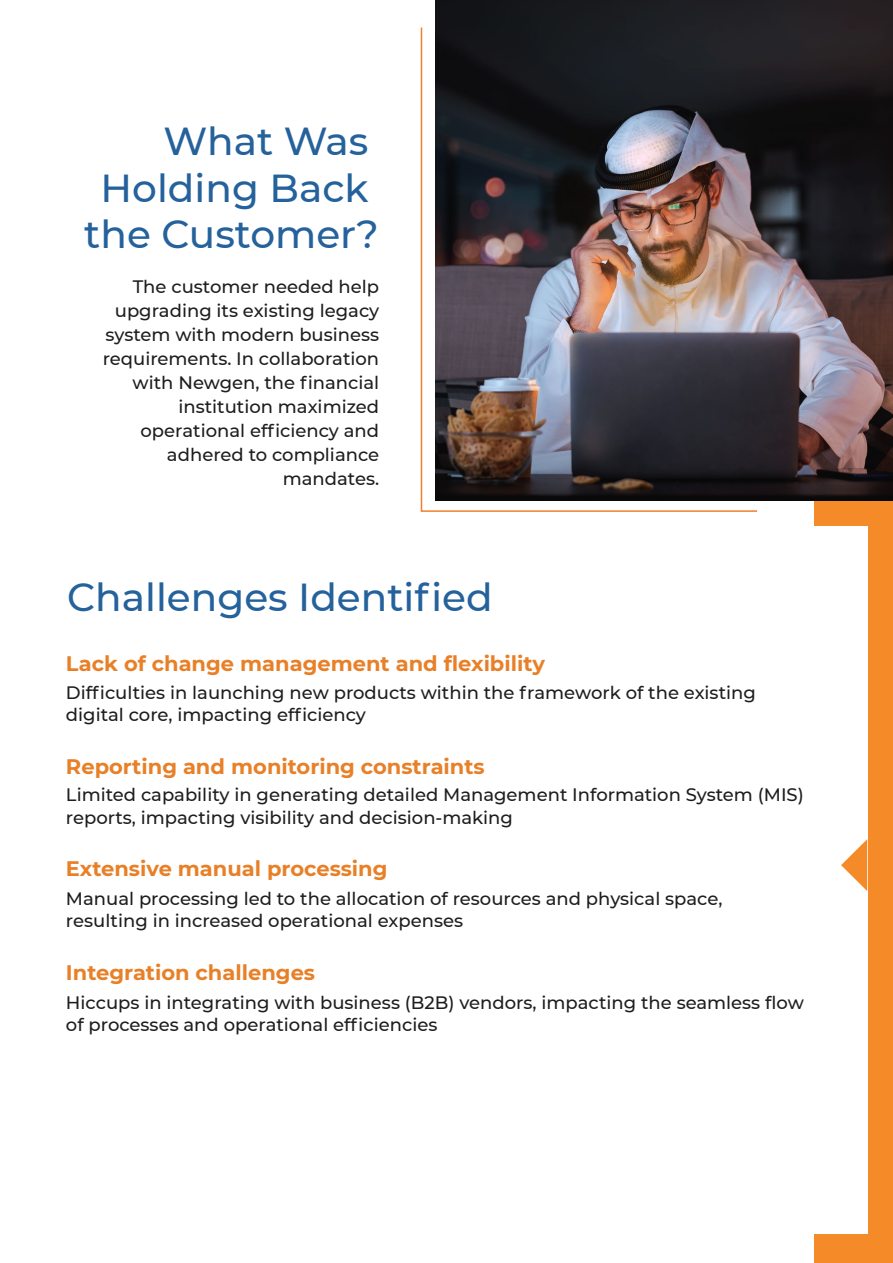
<style>
.page{position:relative;width:893px;height:1263px;background:#fff}
.page>*{position:absolute;margin:0;border:0;box-sizing:border-box;transform-origin:0 0}
.t1{font:500 39px/46.8px "Montserrat";color:#25629c;text-align:right}
.t2{font:700 21px "Montserrat";color:#e88028}
.t3{font:500 18px/24px "Montserrat";color:#1e1e1e}
</style>
<div class="page">
<div style="left:814px;top:499px;width:79px;height:764px;background:#f58a28"></div>
<div style="left:4px;top:526px;width:863px;height:707px;background:#fff"></div>
<svg style="left:841px;top:839px;width:26px;height:52px"></svg>
<svg style="left:420px;top:27px;width:339px;height:485px"></svg>
<img style="left:435px;top:1px;width:458px;height:499px">
<h1 class="t1" style="left:84px;top:116px;width:296px">What Was<br>Holding Back the Customer?</h1>
<p class="t3" style="left:103px;top:274px;width:278px;text-align:right">The customer needed help upgrading its existing legacy system with modern business requirements. In collaboration with Newgen, the financial institution maximized operational efficiency and adhered to compliance mandates.</p>
<h1 class="t1" style="left:67px;top:572px;width:427px">Challenges Identified</h1>
<p class="t2" style="left:66px;top:648px;width:480px">Lack of change management and flexibility</p>
<p class="t3" style="left:66px;top:681px;width:691px;line-height:22.5px">Difficulties in launching new products within the framework of the existing digital core, impacting efficiency</p>
<p class="t2" style="left:66px;top:752px;width:420px">Reporting and monitoring constraints</p>
<p class="t3" style="left:66px;top:783px;width:739px;line-height:22.5px">Limited capability in generating detailed Management Information System (MIS) reports, impacting visibility and decision-making</p>
<p class="t2" style="left:66px;top:854px;width:323px">Extensive manual processing</p>
<p class="t3" style="left:66px;top:886px;width:658px;line-height:22.5px">Manual processing led to the allocation of resources and physical space, resulting in increased operational expenses</p>
<p class="t2" style="left:66px;top:957px;width:251px">Integration challenges</p>
<p class="t3" style="left:66px;top:990px;width:739px;line-height:22.5px">Hiccups in integrating with business (B2B) vendors, impacting the seamless flow of processes and operational efficiencies</p>
</div>
